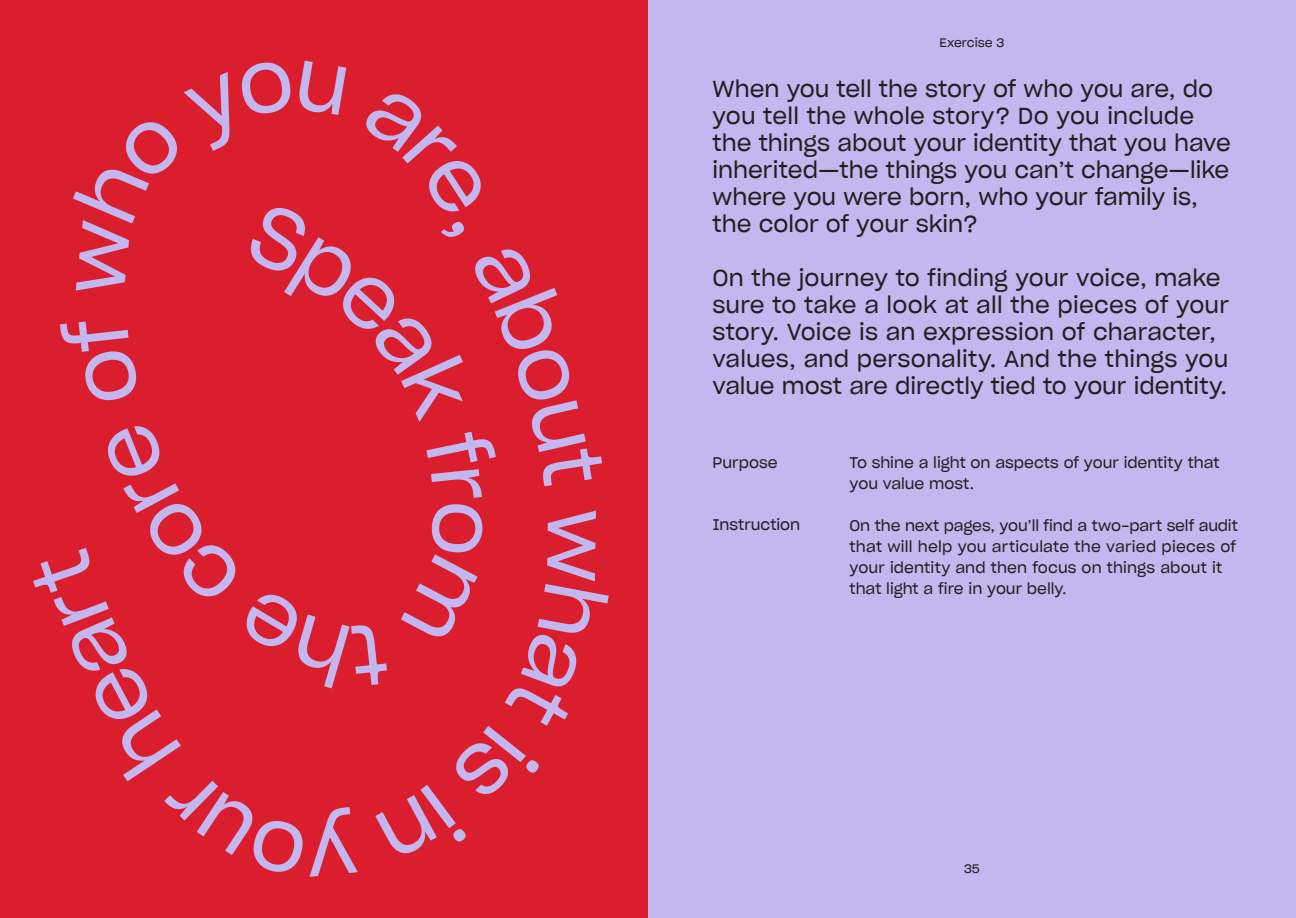
<style>
.page{position:relative;width:1296px;height:918px;background:#fff}
.page>*{position:absolute;margin:0;border:0;box-sizing:border-box;transform-origin:0 0}
.t1{font:22.5px/27px "Sharp Grotesk Book 20";color:#231f20}
.t2{font:15px/21px "Sharp Grotesk Book 20";color:#231f20}
.t3{font:12px "Sharp Grotesk Book 20";color:#231f20}
.s1{font-style:inherit}
</style>
<div class="page">
<div style="left:647px;top:0;width:649px;height:918px;background:#c4b6ee"></div>
<div style="left:0;top:0;width:647px;height:918px;background:#db1e2e"></div>
<p class="t3" style="left:940px;top:33px;width:66px">Exercise 3</p>
<p class="t1" style="left:712px;top:75px;width:520px">When you tell the story of who you are, do you tell the whole story? Do you include the things about your identity that you have inherited<span class="s1">—</span>the things you can’t change<span class="s1">—</span>like where you were born, who your family is, the color of your skin?</p>
<p class="t1" style="left:712px;top:264px;width:518px">On the journey to finding your voice, make sure to take a look at all the pieces of your story. Voice is an expression of character, values, and personality. And the things you value most are directly tied to your identity.</p>
<p class="t2" style="left:712px;top:451px;width:67px">Purpose</p>
<p class="t2" style="left:713px;top:513px;width:89px">Instruction</p>
<p class="t2" style="left:850px;top:451px;width:371px">To shine a light on aspects of your identity that you value most.</p>
<p class="t2" style="left:850px;top:514px;width:390px">On the next pages, you’ll find a two-part self audit that will help you articulate the varied pieces of your identity and then focus on things about it that light a fire in your belly.</p>
<p class="t3" style="left:964px;top:859px;width:17px">35</p>
</div>
